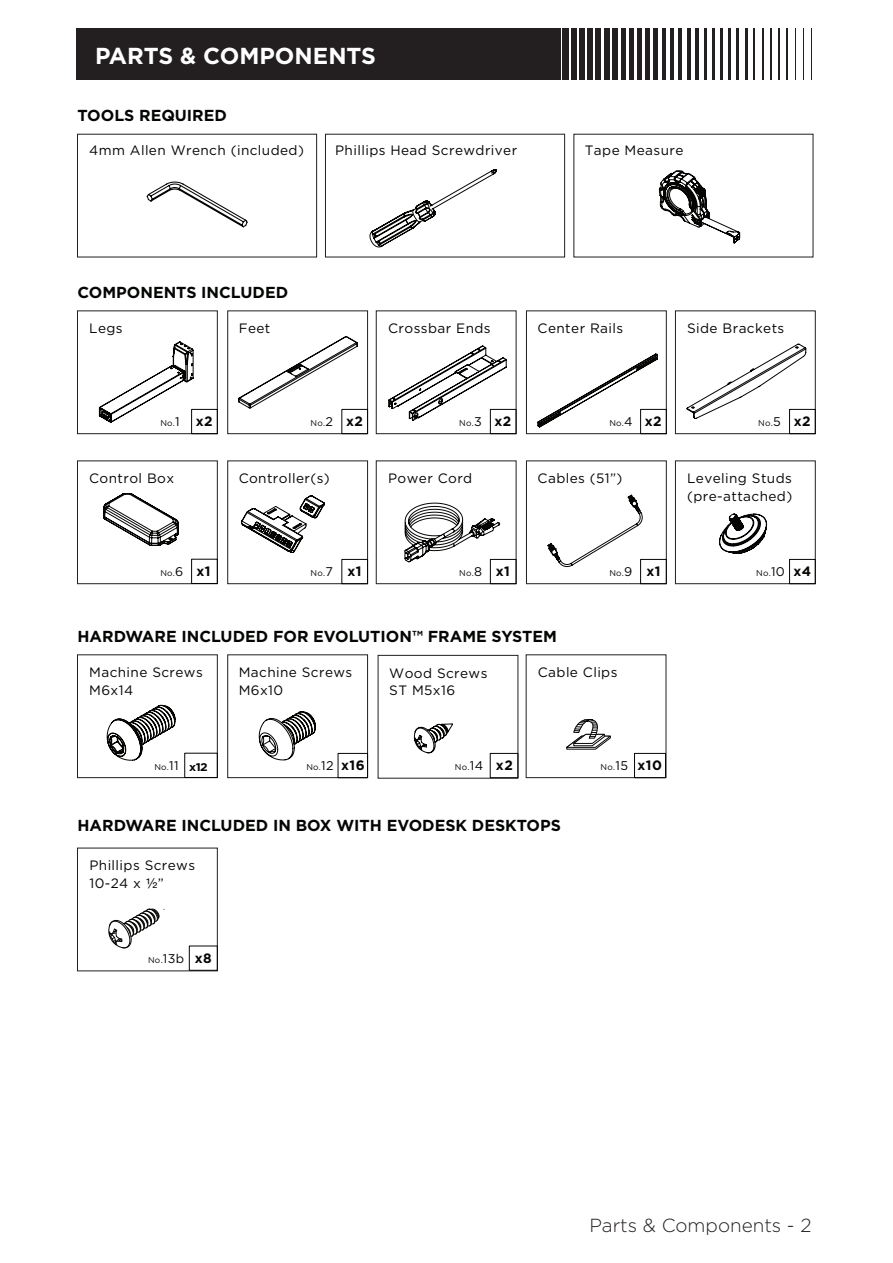
<style>
.page{position:relative;width:893px;height:1263px;background:#fff}
.page>*{position:absolute;margin:0;border:0;box-sizing:border-box;transform-origin:0 0}
.t1{font:700 23.1px "Gotham";color:#fff}
.t2{font:300 18.9px "Gotham";color:#231f20}
.t3{font:700 15.9px "Gotham";color:#040604}
.t4{font:13.65px/18px "Gotham";letter-spacing:.03em;color:#050504}
.t5{font:13.65px "Gotham";letter-spacing:.03em;color:#040504}
.t6{font:700 13.65px "Gotham";letter-spacing:.03em;color:#050504}
.t7{font:700 13.65px "Gotham";color:#040504}
.t8{font:700 11.1px "Gotham";color:#050504;scale:1.09 1}
.t9{font:8.4px "Gotham";letter-spacing:.03em;color:#040504}
.s1{font-size:12.6px}
.s2{font-family:"Helvetica Neue LT Std"}
.s3{font-weight:700;font-size:13.65px;color:#050504}
</style>
<div class="page">
<div style="left:77px;top:28px;width:477px;height:52px;background:#231f20"></div>
<div style="left:554px;top:28px;width:7px;height:52px;background:#231f20"></div>
<div style="left:562px;top:28px;width:7px;height:52px;background:#231f20"></div>
<div style="left:571px;top:28px;width:6px;height:52px;background:#231f20"></div>
<div style="left:579px;top:28px;width:6px;height:52px;background:#231f20"></div>
<div style="left:587px;top:28px;width:6px;height:52px;background:#231f20"></div>
<div style="left:596px;top:28px;width:5px;height:52px;background:#231f20"></div>
<div style="left:604px;top:28px;width:5px;height:52px;background:#231f20"></div>
<div style="left:612px;top:28px;width:5px;height:52px;background:#231f20"></div>
<hr style="left:621px;top:28px;width:4px;height:52px;background:#231f20">
<div style="left:629px;top:28px;width:5px;height:52px;background:#231f20"></div>
<div style="left:637px;top:28px;width:5px;height:52px;background:#231f20"></div>
<div style="left:645px;top:28px;width:5px;height:52px;background:#231f20"></div>
<hr style="left:654px;top:28px;width:4px;height:52px;background:#231f20">
<hr style="left:662px;top:28px;width:4px;height:52px;background:#231f20">
<hr style="left:670px;top:28px;width:4px;height:52px;background:#231f20">
<hr style="left:679px;top:28px;width:3px;height:52px;background:#231f20">
<hr style="left:687px;top:28px;width:3px;height:52px;background:#231f20">
<hr style="left:695px;top:28px;width:3px;height:52px;background:#231f20">
<hr style="left:704px;top:28px;width:3px;height:52px;background:#231f20">
<hr style="left:712px;top:28px;width:3px;height:52px;background:#231f20">
<hr style="left:720px;top:28px;width:3px;height:52px;background:#231f20">
<hr style="left:728px;top:28px;width:3px;height:52px;background:#231f20">
<hr style="left:737px;top:28px;width:2px;height:52px;background:#231f20">
<hr style="left:745px;top:28px;width:2px;height:52px;background:#231f20">
<hr style="left:753px;top:28px;width:2px;height:52px;background:#231f20">
<hr style="left:762px;top:28px;width:1px;height:52px;background:#231f20">
<hr style="left:770px;top:28px;width:1px;height:52px;background:#231f20">
<hr style="left:778px;top:28px;width:2px;height:52px;background:#231f20">
<hr style="left:787px;top:28px;width:1px;height:52px;background:#231f20">
<hr style="left:795px;top:28px;width:1px;height:52px;background:#231f20">
<hr style="left:803px;top:28px;width:1px;height:52px;background:#231f20">
<hr style="left:811px;top:28px;width:1px;height:52px;background:#231f20">
<div style="left:77px;top:134px;width:240px;height:123px;border:1px solid #231f20"></div>
<div style="left:77px;top:310px;width:141px;height:124px;border:1px solid #231f20"></div>
<div style="left:77px;top:460px;width:141px;height:124px;border:1px solid #231f20"></div>
<div style="left:227px;top:310px;width:141px;height:124px;border:1px solid #231f20"></div>
<div style="left:227px;top:460px;width:141px;height:124px;border:1px solid #231f20"></div>
<div style="left:376px;top:310px;width:140px;height:124px;border:1px solid #231f20"></div>
<div style="left:376px;top:460px;width:140px;height:124px;border:1px solid #231f20"></div>
<div style="left:526px;top:310px;width:141px;height:124px;border:1px solid #231f20"></div>
<div style="left:526px;top:460px;width:141px;height:124px;border:1px solid #231f20"></div>
<div style="left:675px;top:310px;width:141px;height:124px;border:1px solid #231f20"></div>
<div style="left:675px;top:460px;width:141px;height:124px;border:1px solid #231f20"></div>
<div style="left:325px;top:134px;width:240px;height:123px;border:1px solid #231f20"></div>
<div style="left:77px;top:654px;width:141px;height:124px;border:1px solid #231f20"></div>
<div style="left:227px;top:654px;width:141px;height:124px;border:1px solid #231f20"></div>
<div style="left:378px;top:655px;width:140px;height:123px;border:1px solid #231f20"></div>
<svg style="left:537px;top:353px;width:121px;height:75px"></svg>
<svg style="left:719px;top:513px;width:48px;height:41px"></svg>
<svg style="left:106px;top:704px;width:70px;height:57px"></svg>
<svg style="left:258px;top:711px;width:58px;height:50px"></svg>
<svg style="left:414px;top:723px;width:39px;height:30px"></svg>
<svg style="left:146px;top:181px;width:102px;height:47px"></svg>
<svg style="left:659px;top:170px;width:81px;height:74px"></svg>
<svg style="left:369px;top:169px;width:128px;height:79px"></svg>
<svg style="left:547px;top:494px;width:96px;height:73px"></svg>
<svg style="left:404px;top:502px;width:96px;height:61px"></svg>
<svg style="left:241px;top:495px;width:84px;height:58px"></svg>
<div style="left:77px;top:848px;width:141px;height:123px;border:1px solid #231f20"></div>
<svg style="left:108px;top:908px;width:57px;height:41px"></svg>
<svg style="left:103px;top:493px;width:76px;height:53px"></svg>
<div style="left:191px;top:559px;width:27px;height:25px;border:1px solid #050604"></div>
<div style="left:191px;top:409px;width:27px;height:25px;border:1px solid #050604"></div>
<div style="left:342px;top:409px;width:26px;height:25px;border:1px solid #050604"></div>
<div style="left:490px;top:409px;width:26px;height:25px;border:1px solid #050604"></div>
<div style="left:640px;top:409px;width:26px;height:25px;border:1px solid #050604"></div>
<div style="left:789px;top:409px;width:26px;height:25px;border:1px solid #050604"></div>
<div style="left:342px;top:559px;width:26px;height:25px;border:1px solid #050604"></div>
<div style="left:490px;top:559px;width:26px;height:25px;border:1px solid #050604"></div>
<div style="left:640px;top:559px;width:26px;height:25px;border:1px solid #050604"></div>
<div style="left:789px;top:559px;width:26px;height:25px;border:1px solid #050604"></div>
<div style="left:185px;top:753px;width:33px;height:25px;border:1px solid #050604"></div>
<div style="left:338px;top:753px;width:30px;height:25px;border:1px solid #050604"></div>
<div style="left:490px;top:753px;width:28px;height:25px;border:1px solid #050604"></div>
<svg style="left:566px;top:719px;width:45px;height:31px"></svg>
<div style="left:634px;top:753px;width:32px;height:25px;border:1px solid #050604"></div>
<div style="left:189px;top:946px;width:29px;height:24px;border:1px solid #050604"></div>
<svg style="left:99px;top:341px;width:95px;height:82px"></svg>
<svg style="left:238px;top:336px;width:120px;height:72px"></svg>
<svg style="left:388px;top:345px;width:119px;height:76px"></svg>
<svg style="left:687px;top:344px;width:119px;height:75px"></svg>
<h1 class="t1" style="left:95px;top:42px;width:282px">PARTS &amp; COMPONENTS</h1>
<p class="t3" style="left:77px;top:106px;width:151px">TOOLS REQUIRED</p>
<p class="t5" style="left:89px;top:143px;width:216px">4mm Allen Wrench (included)</p>
<p class="t5" style="left:335px;top:143px;width:184px">Phillips Head Screwdriver</p>
<p class="t5" style="left:585px;top:143px;width:100px">Tape Measure</p>
<p class="t3" style="left:77px;top:283px;width:212px">COMPONENTS INCLUDED</p>
<p class="t5" style="left:89px;top:321px;width:35px">Legs</p>
<p class="t4" style="left:239px;top:319px;width:33px">Feet</p>
<p class="t4" style="left:388px;top:319px;width:104px">Crossbar Ends</p>
<p class="t4" style="left:538px;top:319px;width:87px">Center Rails</p>
<p class="t4" style="left:687px;top:319px;width:99px">Side Brackets</p>
<p class="t7" style="left:196px;top:413px;width:18px">x2</p>
<p class="t6" style="left:346px;top:413px;width:18px">x2</p>
<p class="t6" style="left:495px;top:413px;width:18px">x2</p>
<p class="t6" style="left:645px;top:413px;width:18px">x2</p>
<p class="t6" style="left:794px;top:413px;width:18px">x2</p>
<p class="t9" style="left:160px;top:418px;width:21px">No.<span class="s1">1</span></p>
<p class="t9" style="left:311px;top:418px;width:24px">No.<span class="s1">2</span></p>
<p class="t9" style="left:459px;top:418px;width:24px">No.<span class="s1">3</span></p>
<p class="t9" style="left:609px;top:418px;width:25px">No.<span class="s1">4</span></p>
<p class="t9" style="left:758px;top:418px;width:24px">No.<span class="s1">5</span></p>
<p class="t4" style="left:89px;top:469px;width:87px">Control Box</p>
<p class="t4" style="left:239px;top:469px;width:93px">Controller(s)</p>
<p class="t4" style="left:388px;top:469px;width:86px">Power Cord</p>
<p class="t4" style="left:538px;top:469px;width:86px">Cables (51”)</p>
<p class="t4" style="left:687px;top:469px;width:107px">Leveling Studs (pre-attached)</p>
<p class="t9" style="left:160px;top:568px;width:25px">No.<span class="s1">6</span></p>
<p class="t6" style="left:196px;top:563px;width:16px">x1</p>
<p class="t6" style="left:347px;top:563px;width:16px">x1</p>
<p class="t6" style="left:496px;top:563px;width:16px">x1</p>
<p class="t6" style="left:646px;top:563px;width:16px">x1</p>
<p class="t6" style="left:793px;top:563px;width:19px">x4</p>
<p class="t9" style="left:311px;top:568px;width:24px">No.<span class="s1">7</span></p>
<p class="t9" style="left:459px;top:568px;width:24px">No.<span class="s1">8</span></p>
<p class="t9" style="left:609px;top:568px;width:25px">No.<span class="s1">9</span></p>
<p class="t9" style="left:756px;top:568px;width:30px">No.<span class="s1">10</span></p>
<p class="t3" style="left:77px;top:627px;width:481px">HARDWARE INCLUDED FOR EVOLUTION™ FRAME SYSTEM</p>
<p class="t4" style="left:89px;top:663px;width:115px">Machine Screws<br>M6x14</p>
<p class="t4" style="left:239px;top:663px;width:115px">Machine Screws<br>M6x10</p>
<p class="t4" style="left:389px;top:663px;width:100px">Wood Screws<br>ST M5x16</p>
<p class="t4" style="left:538px;top:663px;width:81px">Cable Clips</p>
<p class="t9" style="left:154px;top:762px;width:26px">No.<span class="s1">11</span></p>
<p class="t9" style="left:306px;top:762px;width:29px">No.<span class="s1">12</span></p>
<p class="t9" style="left:455px;top:762px;width:30px">No.<span class="s1">14</span></p>
<p class="t6" style="left:638px;top:757px;width:26px">x10</p>
<p class="t8" style="left:189px;top:760px;width:18px">x12</p>
<p class="t6" style="left:341px;top:757px;width:25px">x16</p>
<p class="t6" style="left:496px;top:757px;width:18px">x2</p>
<p class="t9" style="left:601px;top:762px;width:29px">No.<span class="s1">15</span></p>
<p class="t3" style="left:77px;top:816px;width:485px">HARDWARE INCLUDED IN BOX WITH EVODESK DESKTOPS</p>
<p class="t4" style="left:89px;top:856px;width:107px">Phillips Screws<br>10-24 x <span class="s2">½</span>”</p>
<p class="t9" style="left:148px;top:955px;width:65px">No.<span class="s1">13b</span> <span class="s3">x8</span></p>
<h2 class="t2" style="left:589px;top:1215px;width:224px">Parts &amp; Components - 2</h2>
</div>
